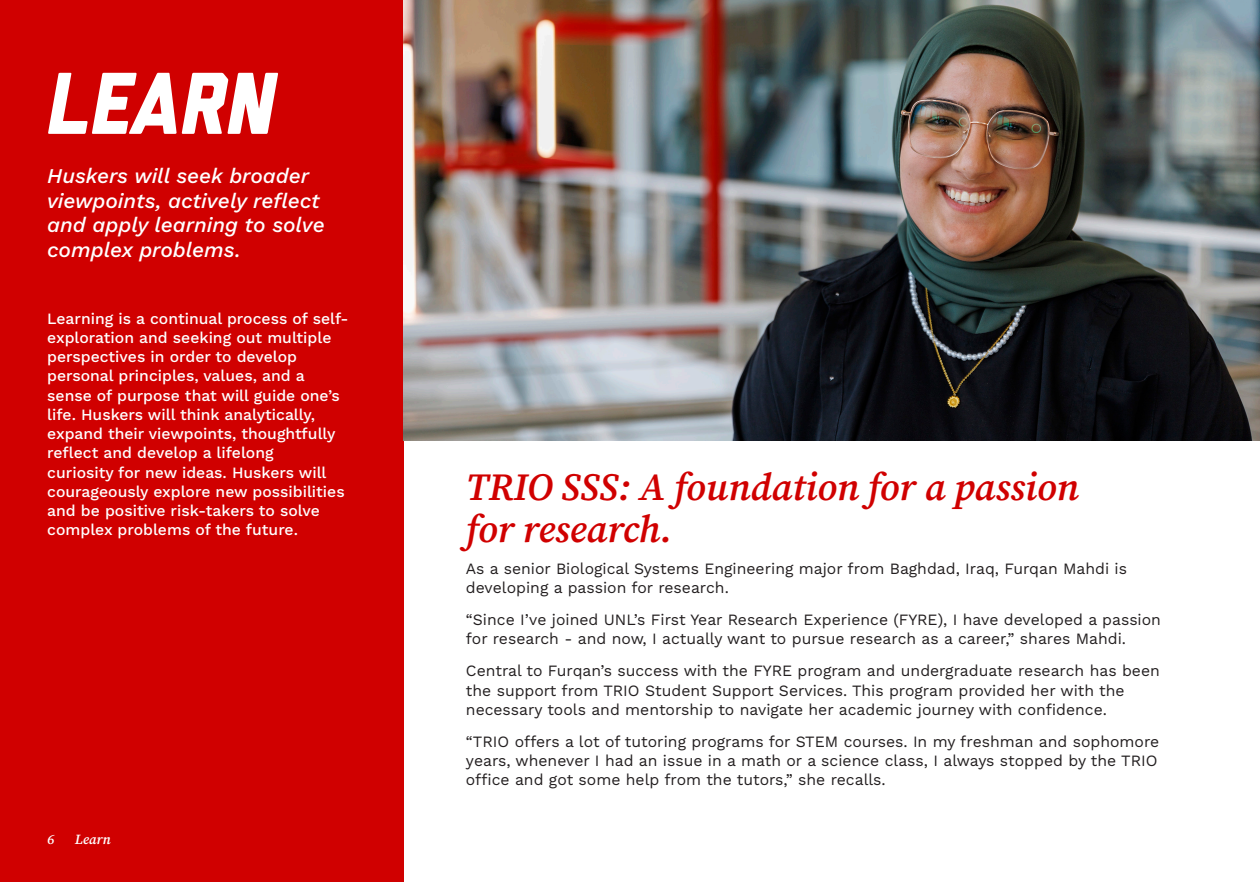
<style>
.page{position:relative;width:1260px;height:882px;background:#fff}
.page>*{position:absolute;margin:0;border:0;box-sizing:border-box;transform-origin:0 0}
.Sidebar_Title{font:italic 800 87.5px "Liberator";color:#fff}
.t1{font:italic 38.5px/42px "Source Serif Variable";letter-spacing:-.005em;color:#d00000}
.Sidebar_Subheading{font:italic 500 21px/24.5px "Work Sans";color:#fff}
.Paragraph{font:15.75px/19.2px "Work Sans";color:#231f20}
.Sidebar_Text{font:500 15.75px/19.2px "Work Sans";color:#fff}
.Page_Number{font:italic 600 14px "Source Serif 4";color:#fff}
</style>
<div class="page">
<div style="left:0;top:0;width:404px;height:882px;background:#d00000"></div>
<img style="left:403px;top:0;width:857px;height:441px">
<p class="Sidebar_Title" style="left:47px;top:56px;width:230px">LEARN</p>
<p class="Sidebar_Subheading" style="left:47px;top:163px;width:279px">Huskers will seek broader viewpoints, actively reflect and apply learning to solve complex problems.</p>
<p class="Sidebar_Text" style="left:47px;top:308px;width:303px">Learning is a continual process of self&shy;exploration and seeking out multiple perspectives in order to develop personal principles, values, and a sense of purpose that will guide one’s life. Huskers will think analytically, expand their viewpoints, thoughtfully reflect and develop a lifelong<br>curiosity for new ideas. Huskers will courageously explore new possibilities and be positive risk-takers to solve complex problems of the future.</p>
<p class="Page_Number" style="left:47px;top:829px;width:9px">6</p>
<p class="Page_Number" style="left:75px;top:829px;width:37px">Learn</p>
<h2 class="t1" style="left:466px;top:466px;width:614px">TRIO SSS: A foundation for a passion for research.</h2>
<p class="Paragraph" style="left:466px;top:558px;width:663px">As a senior Biological Systems Engineering major from Baghdad, Iraq, Furqan Mahdi is developing a passion for research.</p>
<p class="Paragraph" style="left:466px;top:610px;width:697px">“Since I’ve joined UNL’s First Year Research Experience (FYRE), I have developed a passion for research - and now, I actually want to pursue research as a career,” shares Mahdi.</p>
<p class="Paragraph" style="left:466px;top:661px;width:695px">Central to Furqan’s success with the FYRE program and undergraduate research has been the support from TRIO Student Support Services. This program provided her with the necessary tools and mentorship to navigate her academic journey with confidence.</p>
<p class="Paragraph" style="left:466px;top:731px;width:695px;text-align:justify">“TRIO offers a lot of tutoring programs for STEM courses. In my freshman and sophomore years, whenever I had an issue in a math or a science class, I always stopped by the TRIO office and got some help from the tutors,” she recalls.</p>
</div>
